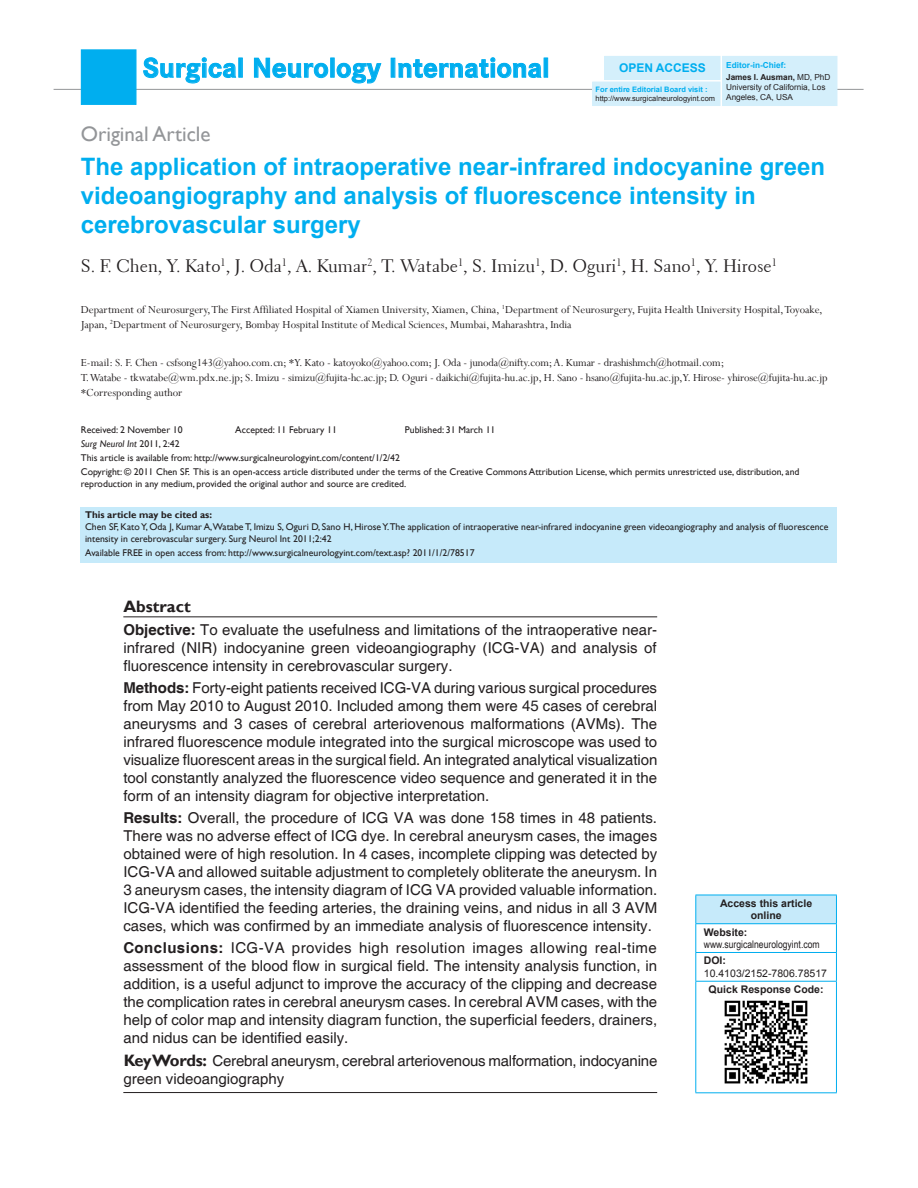
<style>
.page{position:relative;width:918px;height:1188px;background:#fff}
.page>*{position:absolute;margin:0;border:0;box-sizing:border-box;transform-origin:0 0}
.t1{font:700 27px "Corporate SBQ";color:#00aeef}
.Article_title{font:700 24px/28.8px "Arial";color:#00aeef}
.Article_Type{font:21px "Gill Sans";color:#939598}
.Author_name{font:18px "Transitional 521 BT Roman A";color:#231f20}
.Abstract_Heading{font:700 16.5px "Gill Sans";color:#231f20}
.Abstract_text{font:15px/18px "Helvetica";color:#231f20;text-align:justify}
.Keywords{font:15px/18px "Helvetica";letter-spacing:-.015em;color:#231f20}
.E-mails{font:12px/15px "Perpetua";letter-spacing:-.01em;color:#231f20}
.Author_dept{font:12px/15px "Perpetua";color:#231f20}
.t2{font:700 12px "Arial";color:#00aeef}
.t3{font:700 10.5px/12.6px "Arial";color:#231f20;text-align:center}
.t4{font:10.5px/12.6px "Arial Narrow";color:#231f20}
.t5{font:10.5px/12.6px "Arial";color:#231f20}
.Published{font:9.75px/11.7px "Gill Sans";color:#231f20}
.Published-2{font:700 9.75px "Gill Sans";color:#231f20}
.Published-3{font:italic 9.75px "Gill Sans";color:#231f20}
.t6{font:8.25px/9.9px "Arial";letter-spacing:-.005em;color:#231f20}
.t7{font:700 8.25px "Arial";color:#00aeef}
.t8{font:7.5px/9px "Arial";color:#231f20}
.s1{font-weight:700;color:#00aeef}
.s2{font-weight:700}
.s3{font-style:normal}
.s4{font-family:"Gill Sans";font-weight:700;font-size:16.5px}
.s5{font-family:"Arial";font-weight:700}
</style>
<div class="page">
<hr style="left:54px;top:89px;width:810px;height:1px;background:#939598">
<svg style="left:143px;top:57px;width:93px;height:27px"></svg>
<div style="left:239px;top:58px;width:4px;height:20px;border:1px solid #00aeef"></div>
<svg style="left:254px;top:58px;width:74px;height:20px"></svg>
<div style="left:330px;top:58px;width:5px;height:20px;border:1px solid #00aeef"></div>
<svg style="left:337px;top:63px;width:45px;height:21px"></svg>
<svg style="left:398px;top:57px;width:144px;height:33px"></svg>
<div style="left:544px;top:58px;width:4px;height:20px;border:1px solid #00aeef"></div>
<div style="left:81px;top:49px;width:56px;height:56px;background:#00aeef;border:1px solid #00aeef"></div>
<div style="left:723px;top:56px;width:114px;height:50px;background:#d4effb"></div>
<div style="left:605px;top:56px;width:115px;height:24px;background:#d4effb"></div>
<div style="left:593px;top:82px;width:127px;height:24px;background:#d4effb"></div>
<div style="left:80px;top:507px;width:757px;height:56px;background:#c6eafa"></div>
<div style="left:696px;top:895px;width:140px;height:29px;background:#c6eafa"></div>
<hr style="left:695px;top:895px;width:142px;height:1px;background:#00aeef">
<hr style="left:695px;top:923px;width:142px;height:1px;background:#00aeef">
<hr style="left:695px;top:952px;width:142px;height:1px;background:#00aeef">
<svg style="left:695px;top:895px;width:1px;height:86px"></svg>
<svg style="left:836px;top:895px;width:1px;height:86px"></svg>
<hr style="left:695px;top:981px;width:142px;height:1px;background:#00aeef">
<hr style="left:695px;top:982px;width:1px;height:110px;background:#00aeef">
<hr style="left:836px;top:982px;width:1px;height:110px;background:#00aeef">
<hr style="left:695px;top:1092px;width:142px;height:1px;background:#00aeef">
<img style="left:724px;top:1000px;width:84px;height:84px">
<hr style="left:123px;top:617px;width:534px;height:1px;background:#231f20">
<hr style="left:123px;top:1092px;width:534px;height:1px;background:#231f20">
<p class="t1" style="left:143px;top:51px;width:408px">Surgical Neurology International</p>
<p class="t7" style="left:726px;top:60px;width:62px">Editor-in-Chief:</p>
<p class="t2" style="left:619px;top:60px;width:88px">OPEN ACCESS</p>
<p class="t8" style="left:596px;top:85px;width:121px"><span class="s1">For entire Editorial Board visit : </span>http://www.surgicalneurologyint.com</p>
<p class="t6" style="left:726px;top:72px;width:106px"><span class="s2">James I. Ausman,</span> MD, PhD<br>University of California, Los<br>Angeles, CA, USA</p>
<p class="Article_Type" style="left:81px;top:122px;width:131px">Original Article</p>
<p class="Article_title" style="left:81px;top:153px;width:746px">The application of intraoperative near-infrared indocyanine green videoangiography and analysis of fluorescence intensity in cerebrovascular surgery</p>
<p class="Author_name" style="left:81px;top:255px;width:698px">S. F. Chen, Y. Kato<sup>1</sup>, J. Oda<sup>1</sup>, A. Kumar<sup>2</sup>, T. Watabe<sup>1</sup>, S. Imizu<sup>1</sup>, D. Oguri<sup>1</sup>, H. Sano<sup>1</sup>, Y. Hirose<sup>1</sup></p>
<p class="Author_dept" style="left:81px;top:302px;width:744px">Department of Neurosurgery, The First Affiliated Hospital of Xiamen University, Xiamen, China, <sup>1</sup>Department of Neurosurgery, Fujita Health University Hospital, Toyoake,<br>Japan, <sup>2</sup>Department of Neurosurgery, Bombay Hospital Institute of Medical Sciences, Mumbai, Maharashtra, India</p>
<p class="E-mails" style="left:81px;top:355px;width:748px">E-mail: S. F. Chen - csfsong143@yahoo.com.cn; *Y. Kato - katoyoko@yahoo.com; J. Oda - junoda@nifty.com; A. Kumar - drashishmch@hotmail.com;<br>T. Watabe - tkwatabe@wm.pdx.ne.jp; S. Imizu - simizu@fujita-hc.ac.jp; D. Oguri - daikichi@fujita-hu.ac.jp, H. Sano - hsano@fujita-hu.ac.jp, Y. Hirose- yhirose@fujita-hu.ac.jp *Corresponding author</p>
<p class="Published" style="left:81px;top:424px;width:103px">Received: 2 November 10</p>
<p class="Published" style="left:235px;top:424px;width:103px">Accepted: 11 February 11</p>
<p class="Published" style="left:405px;top:424px;width:92px">Published: 31 March 11</p>
<p class="Published-3" style="left:81px;top:438px;width:100px">Surg Neurol Int <span class="s3">2011, 2:42</span></p>
<p class="Published" style="left:81px;top:452px;width:321px">This article is available from: http://www.surgicalneurologyint.com/content/1/2/42</p>
<p class="Published" style="left:81px;top:466px;width:720px">Copyright: © 2011 Chen SF. This is an open-access article distributed under the terms of the Creative Commons Attribution License, which permits unrestricted use, distribution, and reproduction in any medium, provided the original author and source are credited.</p>
<p class="Published-2" style="left:85px;top:509px;width:128px">This article may be cited as:</p>
<p class="Published" style="left:85px;top:521px;width:745px">Chen SF, Kato Y, Oda J, Kumar A,Watabe T, Imizu S, Oguri D, Sano H, Hirose Y.The application of intraoperative near-infrared indocyanine green videoangiography and analysis of fluorescence intensity in cerebrovascular surgery. Surg Neurol Int 2011;2:42</p>
<p class="Published" style="left:85px;top:547px;width:391px">Available FREE in open access from: http://www.surgicalneurologyint.com/text.asp? 2011/1/2/78517</p>
<p class="Abstract_Heading" style="left:123px;top:597px;width:69px">Abstract</p>
<p class="Abstract_text" style="left:123px;top:621px;width:535px"><span class="s2">Objective:</span> To evaluate the usefulness and limitations of the intraoperative near&shy;infrared (NIR) indocyanine green videoangiography (ICG-VA) and analysis of fluorescence intensity in cerebrovascular surgery.</p>
<p class="Abstract_text" style="left:123px;top:679px;width:535px"><span class="s2">Methods:</span> Forty-eight patients received ICG-VA during various surgical procedures from May 2010 to August 2010. Included among them were 45 cases of cerebral aneurysms and 3 cases of cerebral arteriovenous malformations (AVMs). The infrared fluorescence module integrated into the surgical microscope was used to visualize fluorescent areas in the surgical field. An integrated analytical visualization tool constantly analyzed the fluorescence video sequence and generated it in the form of an intensity diagram for objective interpretation.</p>
<p class="Abstract_text" style="left:123px;top:809px;width:535px"><span class="s2">Results:</span> Overall, the procedure of ICG VA was done 158 times in 48 patients.<br>There was no adverse effect of ICG dye. In cerebral aneurysm cases, the images obtained were of high resolution. In 4 cases, incomplete clipping was detected by ICG-VA and allowed suitable adjustment to completely obliterate the aneurysm. In 3 aneurysm cases, the intensity diagram of ICG VA provided valuable information.<br>ICG-VA identified the feeding arteries, the draining veins, and nidus in all 3 AVM cases, which was confirmed by an immediate analysis of fluorescence intensity.</p>
<p class="Abstract_text" style="left:123px;top:940px;width:535px"><span class="s2">Conclusions:</span> ICG-VA provides high resolution images allowing real-time assessment of the blood flow in surgical field. The intensity analysis function, in addition, is a useful adjunct to improve the accuracy of the clipping and decrease the complication rates in cerebral aneurysm cases. In cerebral AVM cases, with the help of color map and intensity diagram function, the superficial feeders, drainers, and nidus can be identified easily.</p>
<p class="Keywords" style="left:123px;top:1052px;width:536px"><span class="s4">Key Words:</span> Cerebral aneurysm, cerebral arteriovenous malformation, indocyanine green videoangiography</p>
<p class="t3" style="left:720px;top:897px;width:94px">Access this article online</p>
<p class="t4" style="left:704px;top:925px;width:117px"><span class="s5">Website: </span>www.surgicalneurologyint.com</p>
<p class="t5" style="left:704px;top:955px;width:125px"><span class="s2">DOI:<br></span>10.4103/2152-7806.78517</p>
<p class="t3" style="left:709px;top:984px;width:116px">Quick Response Code:</p>
</div>
